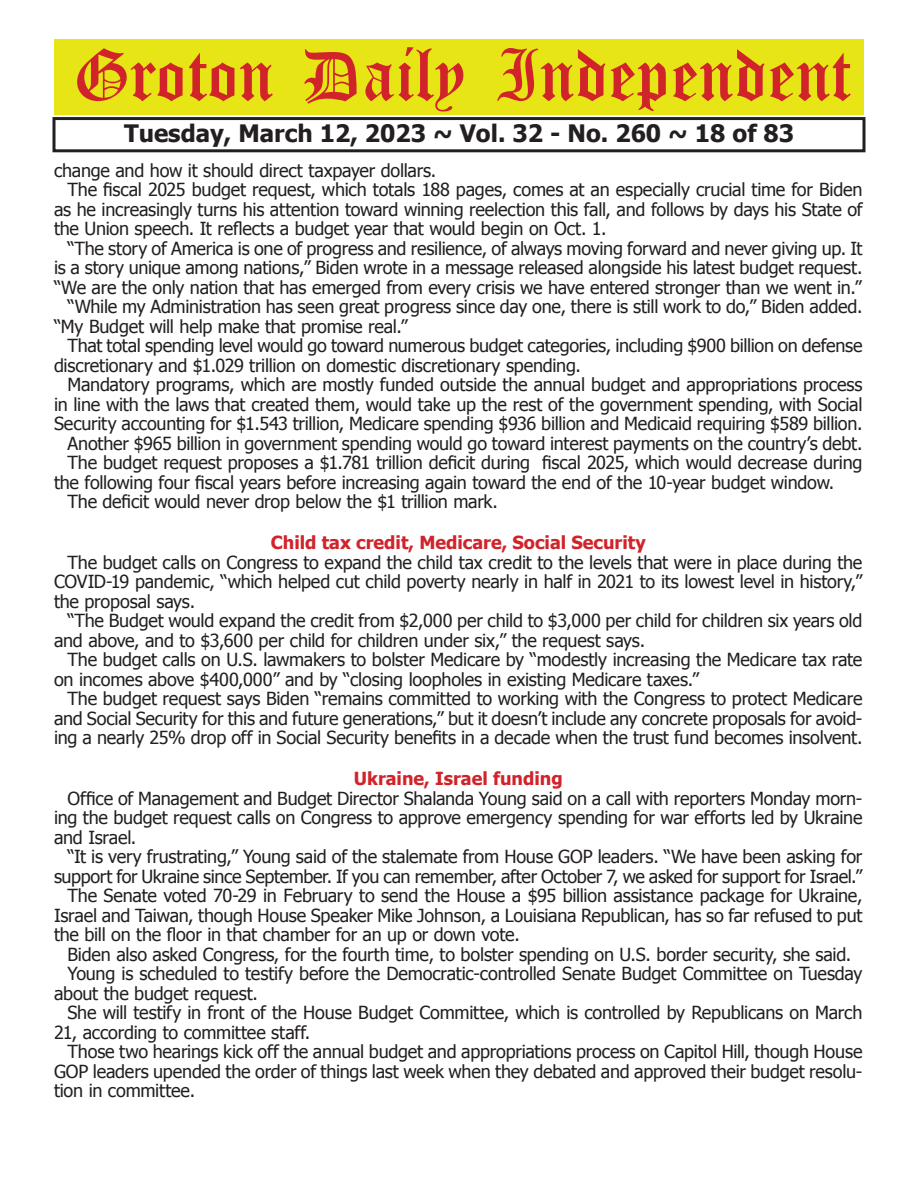
<style>
.page{position:relative;width:918px;height:1188px;background:#fff}
.page>*{position:absolute;margin:0;border:0;box-sizing:border-box;transform-origin:0 0}
.t1{font:54px "Old English Five";color:#d1232a}
.t2{font:700 24px "Tahoma";color:#231f20}
.t3{font:18px/19.5px "Tahoma";letter-spacing:-.01em;color:#231f20;text-align:justify}
.t4{font:700 18px "Tahoma";color:#d1232a}
</style>
<div class="page">
<div style="left:52px;top:117px;width:814px;height:35px;border:3px solid #231f20"></div>
<div style="left:54px;top:40px;width:810px;height:75px;background:#e7e515"></div>
<h1 class="t1" style="left:73px;top:50px;width:779px">Groton Daily Independent</h1>
<h2 class="t2" style="left:124px;top:116px;width:672px">Tuesday, March 12, 2023 ~ Vol. 32 - No. 260 ~ 18 of 83</h2>
<p class="t3" style="left:54px;top:160px;width:384px">change and how it should direct taxpayer dollars.</p>
<p class="t3" style="left:68px;top:179px;width:796px">The fiscal 2025 budget request, which totals 188 pages, comes at an especially crucial time for Biden</p>
<p class="t3" style="left:54px;top:199px;width:810px">as he increasingly turns his attention toward winning reelection this fall, and follows by days his State of</p>
<p class="t3" style="left:54px;top:218px;width:554px">the Union speech. It reflects a budget year that would begin on Oct. 1.</p>
<p class="t3" style="left:68px;top:238px;width:797px">“The story of America is one of progress and resilience, of always moving forward and never giving up. It</p>
<p class="t3" style="left:54px;top:257px;width:810px">is a story unique among nations,” Biden wrote in a message released alongside his latest budget request.</p>
<p class="t3" style="left:54px;top:277px;width:809px">“We are the only nation that has emerged from every crisis we have entered stronger than we went in.”</p>
<p class="t3" style="left:68px;top:296px;width:796px">“While my Administration has seen great progress since day one, there is still work to do,” Biden added.</p>
<p class="t3" style="left:54px;top:316px;width:355px">“My Budget will help make that promise real.”</p>
<p class="t3" style="left:68px;top:335px;width:797px">That total spending level would go toward numerous budget categories, including $900 billion on defense</p>
<p class="t3" style="left:54px;top:355px;width:528px">discretionary and $1.029 trillion on domestic discretionary spending.</p>
<p class="t3" style="left:68px;top:374px;width:797px">Mandatory programs, which are mostly funded outside the annual budget and appropriations process</p>
<p class="t3" style="left:54px;top:394px;width:810px">in line with the laws that created them, would take up the rest of the government spending, with Social</p>
<p class="t3" style="left:54px;top:413px;width:810px">Security accounting for $1.543 trillion, Medicare spending $936 billion and Medicaid requiring $589 billion.</p>
<p class="t3" style="left:68px;top:433px;width:797px">Another $965 billion in government spending would go toward interest payments on the country’s debt.</p>
<p class="t3" style="left:68px;top:452px;width:797px">The budget request proposes a $1.781 trillion deficit during fiscal 2025, which would decrease during</p>
<p class="t3" style="left:54px;top:472px;width:782px">the following four fiscal years before increasing again toward the end of the 10-year budget window.</p>
<p class="t3" style="left:68px;top:491px;width:432px">The deficit would never drop below the $1 trillion mark.</p>
<p class="t4" style="left:271px;top:530px;width:376px">Child tax credit, Medicare, Social Security</p>
<p class="t3" style="left:54px;top:552px;width:810px;text-indent:14px">The budget calls on Congress to expand the child tax credit to the levels that were in place during the COVID-19 pandemic, “which helped cut child poverty nearly in half in 2021 to its lowest level in history,” the proposal says.</p>
<p class="t3" style="left:54px;top:610px;width:810px;text-indent:14px">“The Budget would expand the credit from $2,000 per child to $3,000 per child for children six years old and above, and to $3,600 per child for children under six,” the request says.</p>
<p class="t3" style="left:54px;top:649px;width:810px;text-indent:14px">The budget calls on U.S. lawmakers to bolster Medicare by “modestly increasing the Medicare tax rate on incomes above $400,000” and by “closing loopholes in existing Medicare taxes.”</p>
<p class="t3" style="left:54px;top:688px;width:810px;text-indent:14px">The budget request says Biden “remains committed to working with the Congress to protect Medicare and Social Security for this and future generations,” but it doesn’t include any concrete proposals for avoid&shy;ing a nearly 25% drop off in Social Security benefits in a decade when the trust fund becomes insolvent.</p>
<p class="t4" style="left:354px;top:766px;width:210px">Ukraine, Israel funding</p>
<p class="t3" style="left:54px;top:788px;width:810px;text-indent:14px">Office of Management and Budget Director Shalanda Young said on a call with reporters Monday morn&shy;ing the budget request calls on Congress to approve emergency spending for war efforts led by Ukraine and Israel.</p>
<p class="t3" style="left:68px;top:846px;width:796px">“It is very frustrating,” Young said of the stalemate from House GOP leaders. “We have been asking for</p>
<p class="t3" style="left:54px;top:866px;width:810px">support for Ukraine since September. If you can remember, after October 7, we asked for support for Israel.”</p>
<p class="t3" style="left:68px;top:885px;width:797px">The Senate voted 70-29 in February to send the House a $95 billion assistance package for Ukraine,</p>
<p class="t3" style="left:54px;top:905px;width:810px">Israel and Taiwan, though House Speaker Mike Johnson, a Louisiana Republican, has so far refused to put</p>
<p class="t3" style="left:54px;top:924px;width:467px">the bill on the floor in that chamber for an up or down vote.</p>
<p class="t3" style="left:68px;top:944px;width:785px">Biden also asked Congress, for the fourth time, to bolster spending on U.S. border security, she said.</p>
<p class="t3" style="left:68px;top:963px;width:796px">Young is scheduled to testify before the Democratic-controlled Senate Budget Committee on Tuesday</p>
<p class="t3" style="left:54px;top:983px;width:206px">about the budget request.</p>
<p class="t3" style="left:68px;top:1002px;width:796px">She will testify in front of the House Budget Committee, which is controlled by Republicans on March</p>
<p class="t3" style="left:54px;top:1022px;width:258px">21, according to committee staff.</p>
<p class="t3" style="left:68px;top:1041px;width:796px">Those two hearings kick off the annual budget and appropriations process on Capitol Hill, though House</p>
<p class="t3" style="left:54px;top:1061px;width:810px">GOP leaders upended the order of things last week when they debated and approved their budget resolu-</p>
<p class="t3" style="left:54px;top:1080px;width:143px">tion in committee.</p>
</div>
